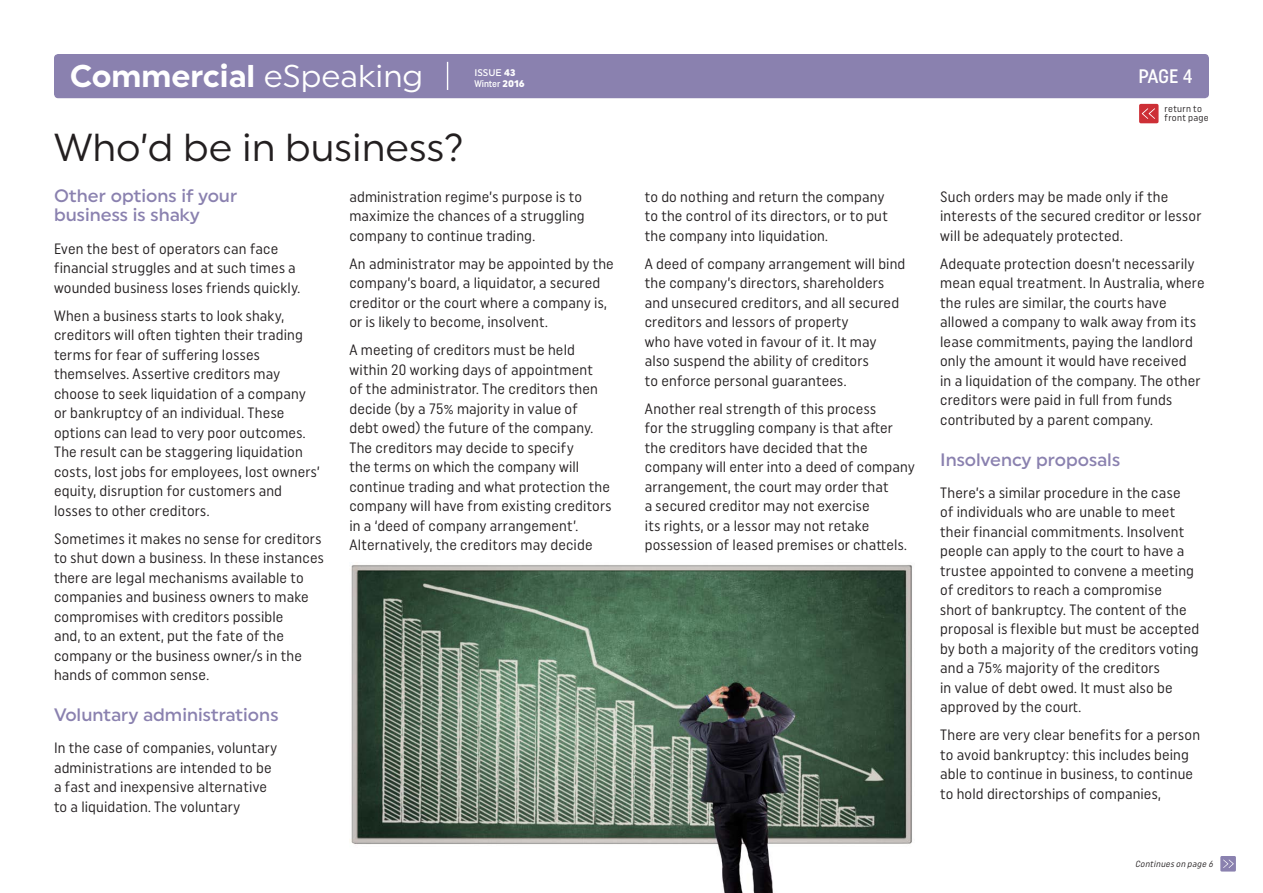
<style>
.page{position:relative;width:1263px;height:893px;background:#fff}
.page>*{position:absolute;margin:0;border:0;box-sizing:border-box;transform-origin:0 0}
.t1{font:39px "Uniform";color:#231f20}
.t2{font:700 31.5px "Uniform";color:#fff}
.t3{font:500 19.5px "Uniform Condensed";color:#fff}
.t4{font:500 18px/19.5px "Uniform";color:#8a81af}
.t5{font:15px/19.5px "Uniform Condensed";letter-spacing:.01em;color:#231f20}
.t6{font:9.6px/9px "Uniform Condensed";letter-spacing:.03em;color:#231f20}
.t7{font:500 9.6px "Uniform Condensed";color:#fff}
.t8{font:500 9.6px "Uniform";color:#fff}
.t9{font:italic 8.85px "Uniform Condensed";color:#231f20}
.s1{font-weight:400}
.s2{font-weight:900}
.s3{font-family:"Uniform";font-weight:900}
</style>
<div class="page">
<div style="left:54px;top:54px;width:1155px;height:44px;background:#8a81af;border-radius:4px"></div>
<svg style="left:447px;top:62px;width:1px;height:28px"></svg>
<div style="left:1139px;top:104px;width:19px;height:19px;background:#cd2f36;border-radius:2px"></div>
<svg style="left:1142px;top:108px;width:13px;height:11px"></svg>
<img style="left:350px;top:565px;width:562px;height:328px">
<div style="left:1220px;top:856px;width:16px;height:15px;background:#8a81af"></div>
<svg style="left:1223px;top:859px;width:11px;height:9px"></svg>
<h2 class="t2" style="left:70px;top:57px;width:355px">Commercial <span class="s1">eSpeaking</span></h2>
<p class="t8" style="left:474px;top:67px;width:43px">ISSUE <span class="s2">43</span></p>
<p class="t7" style="left:474px;top:78px;width:52px">Winter <span class="s3">2016</span></p>
<h1 class="t1" style="left:54px;top:124px;width:412px">Who’d be in business?</h1>
<p class="t4" style="left:54px;top:185px;width:185px">Other options if your business is shaky</p>
<p class="t5" style="left:54px;top:238px;width:248px">Even the best of operators can face financial struggles and at such times a wounded business loses friends quickly.</p>
<p class="t5" style="left:54px;top:305px;width:267px">When a business starts to look shaky, creditors will often tighten their trading terms for fear of suffering losses themselves. Assertive creditors may choose to seek liquidation of a company or bankruptcy of an individual. These options can lead to very poor outcomes.<br>The result can be staggering liquidation costs, lost jobs for employees, lost owners’ equity, disruption for customers and losses to other creditors.</p>
<p class="t5" style="left:54px;top:528px;width:271px">Sometimes it makes no sense for creditors to shut down a business. In these instances there are legal mechanisms available to companies and business owners to make compromises with creditors possible<br>and, to an extent, put the fate of the company or the business owner/s in the hands of common sense.</p>
<p class="t4" style="left:54px;top:704px;width:226px">Voluntary administrations</p>
<p class="t5" style="left:54px;top:738px;width:225px">In the case of companies, voluntary administrations are intended to be a fast and inexpensive alternative to a liquidation. The voluntary</p>
<p class="t5" style="left:349px;top:187px;width:237px">administration regime’s purpose is to maximize the chances of a struggling company to continue trading.</p>
<p class="t5" style="left:349px;top:254px;width:266px">An administrator may be appointed by the company’s board, a liquidator, a secured creditor or the court where a company is, or is likely to become, insolvent.</p>
<p class="t5" style="left:349px;top:340px;width:264px">A meeting of creditors must be held within 20 working days of appointment<br>of the administrator. The creditors then decide (by a 75% majority in value of<br>debt owed) the future of the company.<br>The creditors may decide to specify<br>the terms on which the company will continue trading and what protection the company will have from existing creditors in a ‘deed of company arrangement’.<br>Alternatively, the creditors may decide</p>
<h3 class="t3" style="left:1138px;top:64px;width:56px">PAGE 4</h3>
<p class="t6" style="left:1164px;top:104px;width:46px">return to front page</p>
<p class="t5" style="left:645px;top:187px;width:245px">to do nothing and return the company to the control of its directors, or to put the company into liquidation.</p>
<p class="t5" style="left:645px;top:254px;width:262px">A deed of company arrangement will bind the company’s directors, shareholders and unsecured creditors, and all secured creditors and lessors of property<br>who have voted in favour of it. It may<br>also suspend the ability of creditors<br>to enforce personal guarantees.</p>
<p class="t5" style="left:645px;top:399px;width:271px">Another real strength of this process<br>for the struggling company is that after the creditors have decided that the company will enter into a deed of company arrangement, the court may order that<br>a secured creditor may not exercise<br>its rights, or a lessor may not retake possession of leased premises or chattels.</p>
<p class="t5" style="left:940px;top:187px;width:263px">Such orders may be made only if the interests of the secured creditor or lessor will be adequately protected.</p>
<p class="t5" style="left:940px;top:254px;width:266px">Adequate protection doesn’t necessarily mean equal treatment. In Australia, where the rules are similar, the courts have allowed a company to walk away from its lease commitments, paying the landlord only the amount it would have received<br>in a liquidation of the company. The other creditors were paid in full from funds contributed by a parent company.</p>
<p class="t4" style="left:940px;top:449px;width:182px">Insolvency proposals</p>
<p class="t5" style="left:940px;top:483px;width:261px">There’s a similar procedure in the case<br>of individuals who are unable to meet their financial commitments. Insolvent people can apply to the court to have a trustee appointed to convene a meeting of creditors to reach a compromise<br>short of bankruptcy. The content of the proposal is flexible but must be accepted by both a majority of the creditors voting and a 75% majority of the creditors<br>in value of debt owed. It must also be approved by the court.</p>
<p class="t5" style="left:940px;top:725px;width:261px">There are very clear benefits for a person to avoid bankruptcy: this includes being able to continue in business, to continue to hold directorships of companies,</p>
<p class="t9" style="left:1135px;top:858px;width:81px">Continueson page 6</p>
</div>
